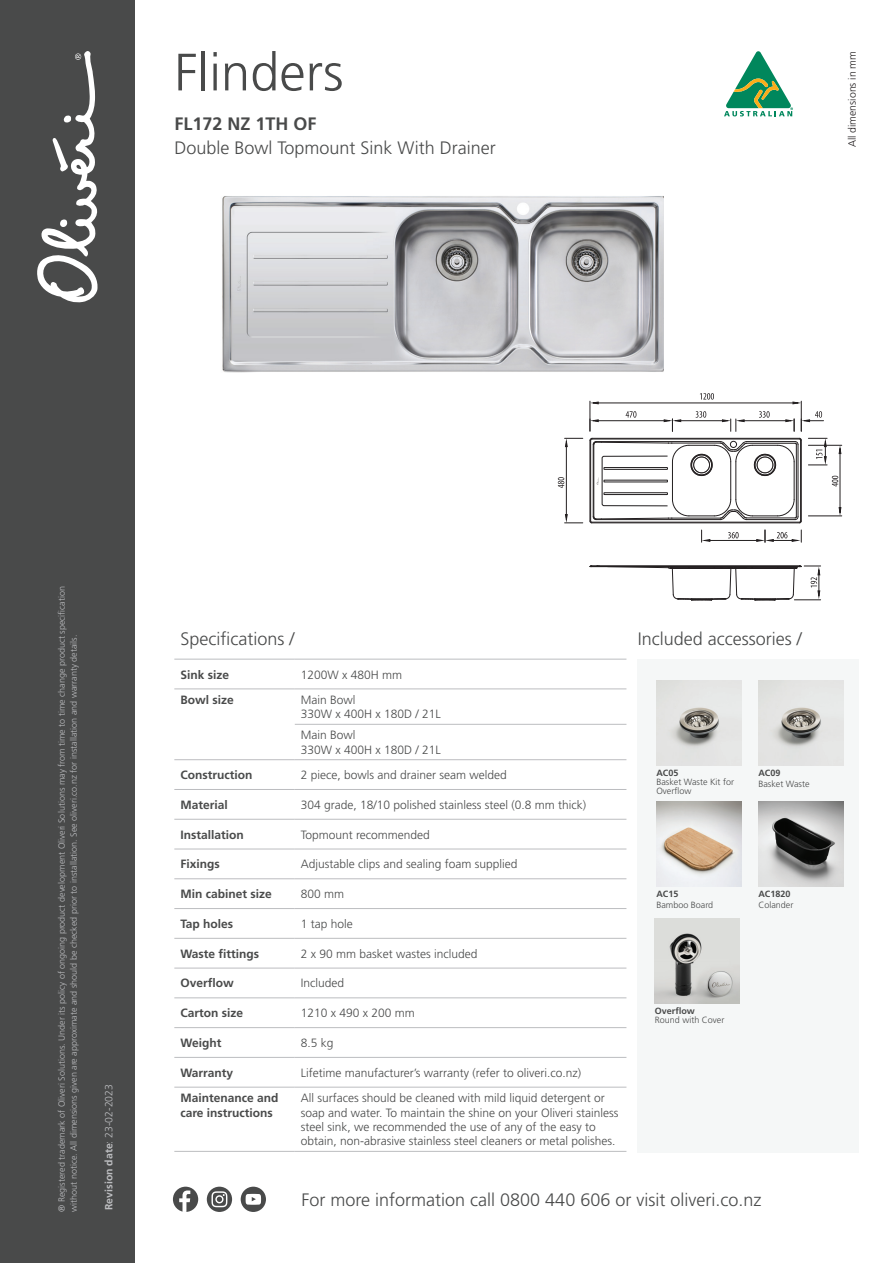
<style>
.page{position:relative;width:893px;height:1263px;background:#fff}
.page>*{position:absolute;margin:0;border:0;box-sizing:border-box;transform-origin:0 0}
.t1{font:300 52.5px "Frutiger LT Std";color:#494a4a}
.t2{font:300 18px "Frutiger LT Std";color:#494a4a}
.t3{font:700 18px "Frutiger LT Std";color:#494a4a}
.t4{font:300 12px/14.4px "Frutiger LT Std";color:#494a4a}
.t5{font:700 12px/14.4px "Frutiger LT Std";color:#494a4a}
.t6{font:700 10.5px "Frutiger LT Std";color:#bcbdc0}
.t7{font:300 10.5px "Frutiger LT Std";color:#231f20}
.t8{font:300 9px/12px "Frutiger LT Std";color:#bcbdc0}
.t9{font:300 9px/9px "Frutiger LT Std";color:#494a4a}
.t10{font:700 9px "Frutiger LT Std";color:#494a4a}
.s1{font-weight:300}
</style>
<div class="page">
<div style="left:0;top:0;width:135px;height:1263px;background:#494a4a"></div>
<svg style="left:37px;top:51px;width:61px;height:252px"></svg>
<div style="left:207px;top:1187px;width:25px;height:25px;background:#494a4a;border-radius:50%"></div>
<svg style="left:211px;top:1191px;width:16px;height:16px"></svg>
<div style="left:173px;top:1187px;width:25px;height:25px;background:#494a4a;border-radius:50%"></div>
<svg style="left:179px;top:1190px;width:11px;height:22px"></svg>
<div style="left:241px;top:1187px;width:25px;height:25px;background:#494a4a;border-radius:50%"></div>
<svg style="left:246px;top:1194px;width:15px;height:11px"></svg>
<svg style="left:724px;top:51px;width:69px;height:66px"></svg>
<div style="left:638px;top:659px;width:221px;height:493px;background:#f5f7f7"></div>
<img style="left:222px;top:196px;width:441px;height:177px">
<svg style="left:700px;top:393px;width:14px;height:7px"></svg>
<svg style="left:759px;top:411px;width:11px;height:7px"></svg>
<svg style="left:832px;top:476px;width:6px;height:10px"></svg>
<svg style="left:696px;top:411px;width:10px;height:7px"></svg>
<svg style="left:626px;top:411px;width:10px;height:7px"></svg>
<svg style="left:558px;top:477px;width:6px;height:11px"></svg>
<svg style="left:728px;top:532px;width:11px;height:6px"></svg>
<hr style="left:592px;top:523px;width:207px;height:1px;background:#231f20">
<hr style="left:801px;top:401px;width:1px;height:30px;background:#231f20">
<hr style="left:590px;top:401px;width:1px;height:30px;background:#231f20">
<hr style="left:595px;top:403px;width:200px;height:1px;background:#231f20">
<svg style="left:801px;top:411px;width:22px;height:12px"></svg>
<svg style="left:785px;top:419px;width:10px;height:12px"></svg>
<hr style="left:740px;top:420px;width:48px;height:1px;background:#231f20">
<svg style="left:722px;top:419px;width:22px;height:12px"></svg>
<hr style="left:677px;top:420px;width:50px;height:1px;background:#231f20">
<svg style="left:664px;top:419px;width:17px;height:12px"></svg>
<svg style="left:590px;top:419px;width:9px;height:12px"></svg>
<hr style="left:595px;top:420px;width:72px;height:1px;background:#231f20">
<svg style="left:565px;top:438px;width:18px;height:9px"></svg>
<svg style="left:565px;top:514px;width:18px;height:10px"></svg>
<hr style="left:566px;top:443px;width:1px;height:75px;background:#231f20">
<svg style="left:756px;top:530px;width:46px;height:12px"></svg>
<svg style="left:701px;top:530px;width:9px;height:12px"></svg>
<hr style="left:707px;top:540px;width:54px;height:1px;background:#231f20">
<svg style="left:808px;top:438px;width:19px;height:28px"></svg>
<hr style="left:808px;top:445px;width:34px;height:1px;background:#231f20">
<hr style="left:808px;top:516px;width:34px;height:1px;background:#231f20">
<hr style="left:840px;top:450px;width:1px;height:61px;background:#231f20">
<hr style="left:592px;top:566px;width:207px;height:1px;background:#231f20">
<svg style="left:589px;top:565px;width:10px;height:2px"></svg>
<svg style="left:607px;top:565px;width:214px;height:35px"></svg>
<hr style="left:174px;top:659px;width:121px;height:1px;background:#bcbdc0">
<hr style="left:295px;top:659px;width:331px;height:1px;background:#bcbdc0">
<hr style="left:174px;top:689px;width:121px;height:1px;background:#bcbdc0">
<hr style="left:295px;top:689px;width:331px;height:1px;background:#bcbdc0">
<hr style="left:295px;top:724px;width:331px;height:1px;background:#bcbdc0">
<hr style="left:174px;top:759px;width:121px;height:1px;background:#bcbdc0">
<hr style="left:295px;top:759px;width:331px;height:1px;background:#bcbdc0">
<hr style="left:174px;top:789px;width:121px;height:1px;background:#bcbdc0">
<hr style="left:295px;top:789px;width:331px;height:1px;background:#bcbdc0">
<hr style="left:174px;top:819px;width:121px;height:1px;background:#bcbdc0">
<hr style="left:295px;top:819px;width:331px;height:1px;background:#bcbdc0">
<hr style="left:174px;top:849px;width:121px;height:1px;background:#bcbdc0">
<hr style="left:295px;top:849px;width:331px;height:1px;background:#bcbdc0">
<hr style="left:174px;top:878px;width:121px;height:1px;background:#bcbdc0">
<hr style="left:295px;top:878px;width:331px;height:1px;background:#bcbdc0">
<hr style="left:174px;top:908px;width:121px;height:1px;background:#bcbdc0">
<hr style="left:295px;top:908px;width:331px;height:1px;background:#bcbdc0">
<hr style="left:174px;top:938px;width:121px;height:1px;background:#bcbdc0">
<hr style="left:295px;top:938px;width:331px;height:1px;background:#bcbdc0">
<hr style="left:174px;top:968px;width:121px;height:1px;background:#bcbdc0">
<hr style="left:295px;top:968px;width:331px;height:1px;background:#bcbdc0">
<hr style="left:174px;top:997px;width:121px;height:1px;background:#bcbdc0">
<hr style="left:295px;top:997px;width:331px;height:1px;background:#bcbdc0">
<hr style="left:174px;top:1027px;width:121px;height:1px;background:#bcbdc0">
<hr style="left:295px;top:1027px;width:331px;height:1px;background:#bcbdc0">
<hr style="left:174px;top:1057px;width:121px;height:1px;background:#bcbdc0">
<hr style="left:295px;top:1057px;width:331px;height:1px;background:#bcbdc0">
<hr style="left:174px;top:1087px;width:121px;height:1px;background:#bcbdc0">
<hr style="left:295px;top:1087px;width:331px;height:1px;background:#bcbdc0">
<hr style="left:174px;top:1151px;width:121px;height:1px;background:#bcbdc0">
<hr style="left:295px;top:1151px;width:331px;height:1px;background:#bcbdc0">
<svg style="left:590px;top:438px;width:212px;height:85px"></svg>
<img style="left:656px;top:801px;width:85px;height:85px">
<img style="left:758px;top:801px;width:85px;height:85px">
<img style="left:656px;top:680px;width:85px;height:85px">
<img style="left:758px;top:680px;width:85px;height:85px">
<img style="left:655px;top:918px;width:85px;height:85px">
<h1 class="t1" style="left:174px;top:43px;width:171px">Flinders</h1>
<h2 class="t3" style="left:174px;top:113px;width:144px">FL172 NZ 1TH OF</h2>
<h2 class="t2" style="left:174px;top:137px;width:323px">Double Bowl Topmount Sink With Drainer</h2>
<p class="t7" style="left:846px;top:147px;width:98px;rotate:-90deg">All dimensions in mm</p>
<p class="t8" style="left:56px;top:1212px;width:627px;rotate:-90deg">® Registered trademark of Oliveri Solutions. Under its policy of ongoing product development Oliveri Solutions may from time to time change product specification without notice. All dimensions given are approximate and should be checked prior to installation. See oliveri.co.nz for installation and warranty details.</p>
<p class="t6" style="left:103px;top:1210px;width:128px;rotate:-90deg">Revision date<span class="s1">: 23-02-2023</span></p>
<h2 class="t2" style="left:180px;top:628px;width:116px">Specifications /</h2>
<p class="t5" style="left:180px;top:667px;width:50px">Sink size</p>
<p class="t4" style="left:301px;top:667px;width:103px">1200W x 480H mm</p>
<p class="t5" style="left:180px;top:693px;width:55px">Bowl size</p>
<p class="t4" style="left:301px;top:693px;width:142px">Main Bowl<br>330W x 400H x 180D / 21L</p>
<p class="t4" style="left:301px;top:728px;width:142px">Main Bowl<br>330W x 400H x 180D / 21L</p>
<p class="t5" style="left:180px;top:768px;width:73px">Construction</p>
<p class="t4" style="left:301px;top:768px;width:208px">2 piece, bowls and drainer seam welded</p>
<p class="t5" style="left:180px;top:797px;width:49px">Material</p>
<p class="t4" style="left:301px;top:798px;width:287px">304 grade, 18/10 polished stainless steel (0.8 mm thick)</p>
<p class="t5" style="left:180px;top:827px;width:65px">Installation</p>
<p class="t4" style="left:301px;top:827px;width:131px">Topmount recommended</p>
<p class="t5" style="left:180px;top:857px;width:41px">Fixings</p>
<p class="t4" style="left:301px;top:857px;width:218px">Adjustable clips and sealing foam supplied</p>
<p class="t5" style="left:180px;top:887px;width:93px">Min cabinet size</p>
<p class="t4" style="left:301px;top:887px;width:45px">800 mm</p>
<p class="t5" style="left:180px;top:916px;width:54px">Tap holes</p>
<p class="t4" style="left:301px;top:917px;width:54px">1 tap hole</p>
<p class="t5" style="left:180px;top:946px;width:80px">Waste fittings</p>
<p class="t4" style="left:301px;top:946px;width:178px">2 x 90 mm basket wastes included</p>
<p class="t5" style="left:180px;top:976px;width:55px">Overflow</p>
<p class="t4" style="left:301px;top:976px;width:45px">Included</p>
<p class="t5" style="left:180px;top:1006px;width:64px">Carton size</p>
<p class="t4" style="left:301px;top:1006px;width:116px">1210 x 490 x 200 mm</p>
<p class="t5" style="left:180px;top:1036px;width:43px">Weight</p>
<p class="t4" style="left:301px;top:1036px;width:34px">8.5 kg</p>
<p class="t5" style="left:180px;top:1065px;width:54px">Warranty</p>
<p class="t4" style="left:301px;top:1065px;width:282px">Lifetime manufacturer’s warranty (refer to oliveri.co.nz)</p>
<p class="t5" style="left:180px;top:1091px;width:100px">Maintenance and care instructions</p>
<p class="t4" style="left:301px;top:1091px;width:319px">All surfaces should be cleaned with mild liquid detergent or soap and water. To maintain the shine on your Oliveri stainless steel sink, we recommended the use of any of the easy to obtain, non-abrasive stainless steel cleaners or metal polishes.</p>
<h2 class="t2" style="left:638px;top:629px;width:166px">Included accessories /</h2>
<p class="t10" style="left:656px;top:768px;width:24px">AC05</p>
<p class="t9" style="left:656px;top:778px;width:79px">Basket Waste Kit for<br>Overflow</p>
<p class="t10" style="left:758px;top:768px;width:24px">AC09</p>
<p class="t9" style="left:758px;top:779px;width:53px">Basket Waste</p>
<p class="t10" style="left:656px;top:889px;width:24px">AC15</p>
<p class="t9" style="left:656px;top:901px;width:58px">Bamboo Board</p>
<p class="t10" style="left:758px;top:889px;width:34px">AC1820</p>
<p class="t9" style="left:758px;top:901px;width:37px">Colander</p>
<p class="t10" style="left:655px;top:1006px;width:42px">Overflow</p>
<p class="t9" style="left:655px;top:1016px;width:71px">Round with Cover</p>
<h2 class="t2" style="left:302px;top:1190px;width:461px">For more information call 0800 440 606 or visit oliveri.co.nz</h2>
</div>
